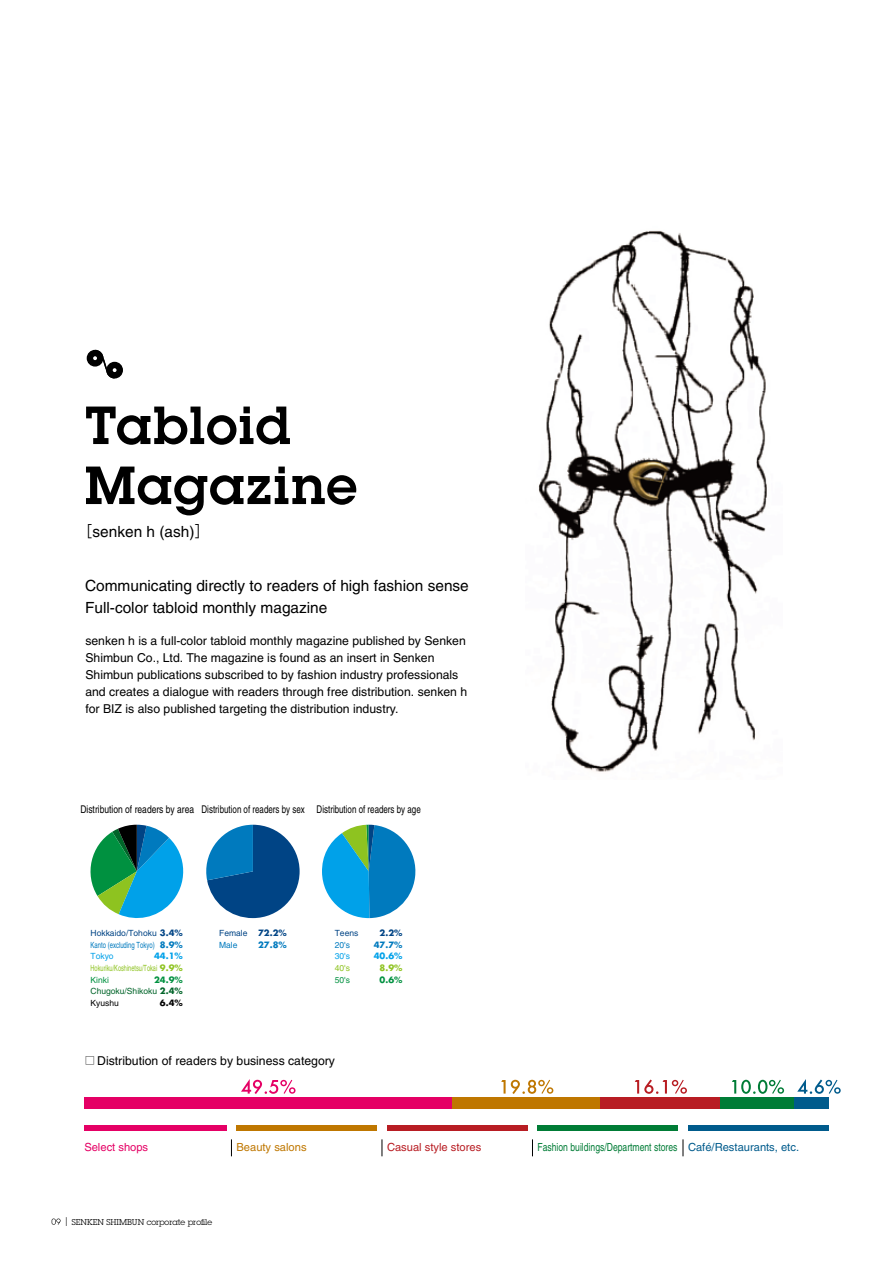
<style>
.page{position:relative;width:893px;height:1263px;background:#fff}
.page>*{position:absolute;margin:0;border:0;box-sizing:border-box;transform-origin:0 0}
.t1{font:15.45px/22.6px "Helvetica";color:#000}
.t2{font:12.3px "Lubalin Graph";color:#000;scale:.67 1}
.t3{font:12.15px/17px "Helvetica";color:#000}
.t4{font:11.1px "Helvetica";color:#007c36;scale:.77 1}
.t5{font:11.1px "Helvetica";color:#005b8c}
.t6{font:11.1px "Helvetica";color:#b81d23}
.t7{font:11.1px "Helvetica";color:#bf7700}
.t8{font:11.1px "Helvetica";color:#e50065}
.t9{font:10.65px "Helvetica";color:#000;scale:.75 1}
.t10{font:10.65px "Helvetica";color:#000;scale:.8 1}
.t11{font:500 9.6px "Gothic BBB Pro";color:#000}
.t12{font:8.55px/11.7px "Helvetica";color:#8ec320;scale:.66 1}
.t13{font:8.55px "Helvetica";color:#004485}
.t14{font:8.55px/11.7px "Helvetica";color:#006429}
.t15{font:8.55px "Helvetica";color:#007abe;scale:.7 1}
.t16{font:700 8.55px "Futura";color:#007abe}
.t17{font:700 8.55px "Futura";color:#00a1e9}
.t18{font:700 8.55px "Futura";color:#009140}
.t19{font:700 8.55px "Futura";color:#004485}
.t20{font:8.55px "Helvetica";color:#007abe}
.t21{font:8.55px "Helvetica";color:#000}
.t22{font:700 8.55px "Futura";color:#000}
.t23{font:8.55px "Helvetica";color:#00a1e9}
.t24{font:700 8.55px "Futura";color:#8ec320}
.t25{font:8.55px "Helvetica";color:#8ec320}
.t26{font:8.55px "Helvetica";color:#009140}
.t27{font:8.25px "Lubalin Graph";color:#000}
.s1{font-family:"Gothic BBB Pro";font-weight:500}
.s2{font-family:"Futura";font-weight:700}
.s3{color:#00a1e9}
.s4{color:#009140}
</style>
<div class="page">
<img style="left:538px;top:231px;width:229px;height:541px">
<svg style="left:86px;top:349px;width:37px;height:30px"></svg>
<svg style="left:86px;top:407px;width:204px;height:38px"></svg>
<svg style="left:86px;top:467px;width:270px;height:48px"></svg>
<div style="left:84px;top:1097px;width:369px;height:12px;background:#e50065"></div>
<div style="left:84px;top:1125px;width:142px;height:6px;background:#e50065"></div>
<div style="left:236px;top:1125px;width:141px;height:6px;background:#bf7700"></div>
<div style="left:387px;top:1125px;width:140px;height:6px;background:#b81d23"></div>
<div style="left:688px;top:1125px;width:140px;height:6px;background:#005b8c"></div>
<div style="left:537px;top:1125px;width:141px;height:6px;background:#007c36"></div>
<div style="left:453px;top:1097px;width:147px;height:12px;background:#bf7700"></div>
<div style="left:720px;top:1097px;width:74px;height:12px;background:#007c36"></div>
<div style="left:794px;top:1097px;width:34px;height:12px;background:#005b8c"></div>
<svg style="left:501px;top:1080px;width:52px;height:14px"></svg>
<svg style="left:241px;top:1079px;width:55px;height:15px"></svg>
<svg style="left:732px;top:1080px;width:52px;height:14px"></svg>
<svg style="left:635px;top:1079px;width:52px;height:15px"></svg>
<svg style="left:797px;top:1079px;width:44px;height:15px"></svg>
<svg style="left:231px;top:1139px;width:1px;height:17px"></svg>
<svg style="left:382px;top:1139px;width:1px;height:17px"></svg>
<svg style="left:532px;top:1139px;width:1px;height:17px"></svg>
<svg style="left:683px;top:1139px;width:1px;height:17px"></svg>
<div style="left:600px;top:1097px;width:120px;height:12px;background:#b81d23"></div>
<svg style="left:206px;top:825px;width:94px;height:93px"></svg>
<svg style="left:322px;top:825px;width:94px;height:93px"></svg>
<svg style="left:90px;top:825px;width:94px;height:93px"></svg>
<svg style="left:52px;top:1218px;width:9px;height:7px"></svg>
<p class="t1" style="left:77px;top:520px;width:135px"><span class="s1">［</span>senken h (ash <span class="s1">[</span>(</p>
<p class="t1" style="left:85px;top:574px;width:385px">Communicating directly to readers of high fashion sense<br>Full-color tabloid monthly magazine</p>
<p class="t3" style="left:85px;top:632px;width:383px">senken h is a full-color tabloid monthly magazine published by Senken Shimbun Co., Ltd. The magazine is found as an insert in Senken Shimbun publications subscribed to by fashion industry professionals and creates a dialogue with readers through free distribution. senken h for BIZ is also published targeting the distribution industry.</p>
<p class="t10" style="left:80px;top:803px;width:144px">Distribution of readers by area</p>
<p class="t9" style="left:202px;top:803px;width:139px">Distribution of readers by sex</p>
<p class="t9" style="left:317px;top:803px;width:140px">Distribution of readers by age</p>
<p class="t13" style="left:91px;top:928px;width:94px">Hokkaido/Tohoku <span class="s2">3.4%</span></p>
<p class="t16" style="left:160px;top:938px;width:24px">8.9%</p>
<p class="t15" style="left:91px;top:940px;width:93px">Kanto (excluding Tokyo(</p>
<p class="t17" style="left:154px;top:950px;width:30px">44.1%</p>
<p class="t12" style="left:91px;top:950px;width:141px"><span class="s3">Tokyo<br></span>Hokuriku/Koshinetsu/Tokai <span class="s2">9.9%</span></p>
<p class="t18" style="left:154px;top:973px;width:30px">24.9%</p>
<p class="t14" style="left:91px;top:974px;width:94px"><span class="s4">Kinki<br></span>Chugoku/Shikoku <span class="s2">2.4%</span></p>
<p class="t22" style="left:160px;top:997px;width:24px">6.4%</p>
<p class="t21" style="left:91px;top:998px;width:30px">Kyushu</p>
<p class="t13" style="left:219px;top:928px;width:30px">Female</p>
<p class="t20" style="left:219px;top:940px;width:20px">Male</p>
<p class="t19" style="left:258px;top:927px;width:30px">72.2%</p>
<p class="t16" style="left:258px;top:938px;width:30px">27.8%</p>
<p class="t13" style="left:335px;top:928px;width:25px">Teens</p>
<p class="t19" style="left:380px;top:927px;width:24px">2.2%</p>
<p class="t20" style="left:335px;top:940px;width:17px">20 s'</p>
<p class="t16" style="left:374px;top:938px;width:30px">47.7%</p>
<p class="t23" style="left:335px;top:951px;width:17px">30 s'</p>
<p class="t17" style="left:374px;top:950px;width:30px">40.6%</p>
<p class="t25" style="left:335px;top:963px;width:17px">40 s'</p>
<p class="t24" style="left:380px;top:962px;width:24px">8.9%</p>
<p class="t26" style="left:335px;top:975px;width:17px">50 s'</p>
<p class="t18" style="left:380px;top:973px;width:24px">0.6%</p>
<p class="t3" style="left:97px;top:1052px;width:239px">Distribution of readers by business category</p>
<p class="t11" style="left:85px;top:1052px;width:11px">□</p>
<p class="t8" style="left:84px;top:1140px;width:65px">Select shops</p>
<p class="t7" style="left:236px;top:1140px;width:72px">Beauty salons</p>
<p class="t2" style="left:64px;top:1214px;width:10px">|</p>
<p class="t27" style="left:72px;top:1216px;width:142px">SENKEN SHIMBUN corporate profile</p>
<p class="t6" style="left:387px;top:1140px;width:96px">Casual style stores</p>
<p class="t4" style="left:537px;top:1140px;width:183px">Fashion buildings/Department stores</p>
<p class="t5" style="left:688px;top:1140px;width:113px">Café/Restaurants, etc.</p>
</div>
